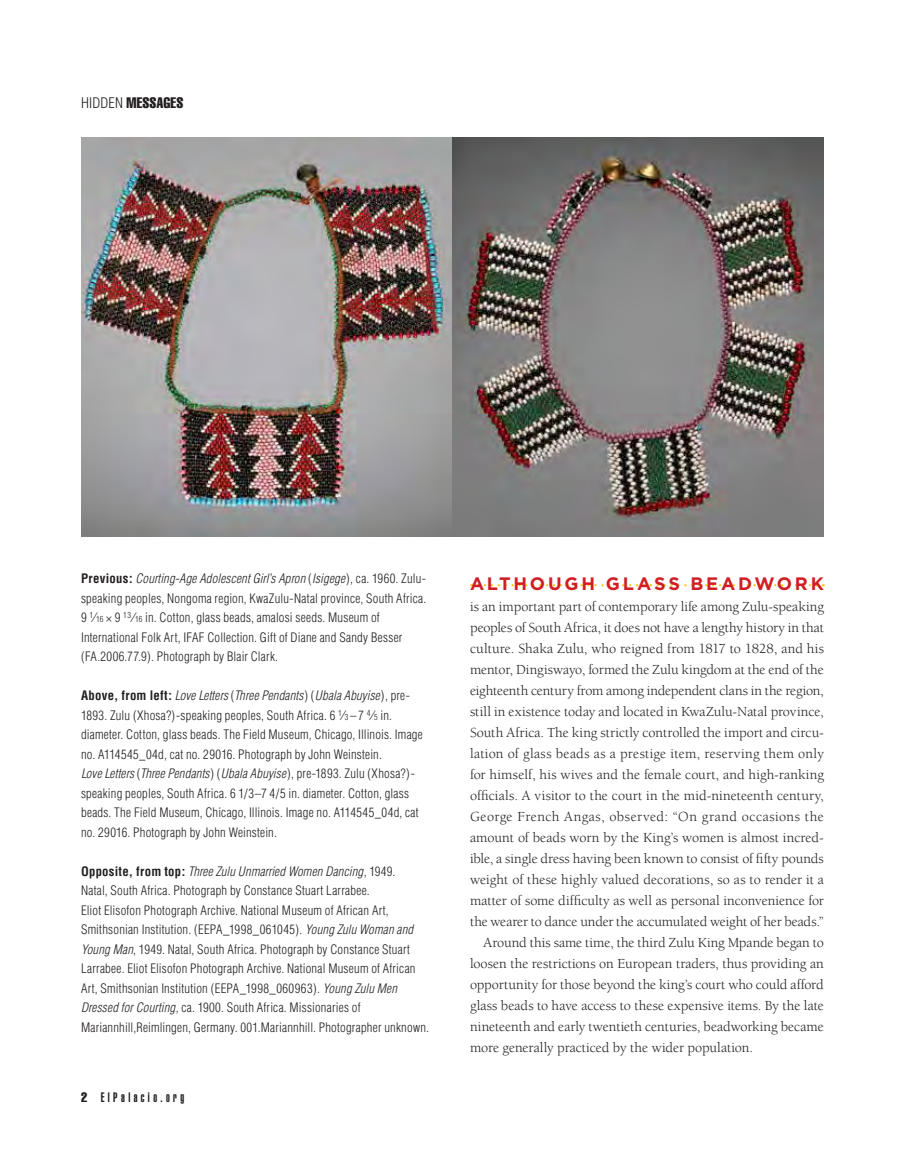
<style>
.page{position:relative;width:905px;height:1175px;background:#fff}
.page>*{position:absolute;margin:0;border:0;box-sizing:border-box;transform-origin:0 0}
.t1{font:700 18px "Gotham";letter-spacing:.155em;color:#cf1f25}
.t2{font:extra-condensed 15px "Helvetica";letter-spacing:.01em;color:#231f20}
.t3{font:14.25px "Berkeley";color:#231f20}
.t4{font:14.25px "Berkeley";letter-spacing:.03em;color:#231f20}
.t5{font:900 extra-condensed 13.5px "Helvetica";letter-spacing:.25em;color:#231f20}
.t6{font:300 condensed 12.75px/19.5px "Helvetica";letter-spacing:.015em;color:#231f20}
.s1{font-weight:300;font-stretch:condensed;font-size:14.25px}
.s2{font-weight:700}
.s3{font-style:italic}
.s4{font-size:8.25px}
.s5{font-weight:400}
</style>
<div class="page">
<svg style="left:478px;top:584px;width:345px;height:2px"></svg>
<img style="left:81px;top:137px;width:743px;height:399px">
<p class="t2" style="left:81px;top:93px;width:104px"><span class="s1">HIDDEN</span> MESSAGES</p>
<p class="t6" style="left:81px;top:568px;width:347px"><span class="s2">Previous:</span> <span class="s3">Courting-Age Adolescent Girl’s Apron</span> (<span class="s3">Isigege</span>), ca. 1960. Zulu&shy;speaking peoples, Nongoma region, KwaZulu-Natal province, South Africa.<br>9 <sup>1</sup>⁄<span class="s4">16</span> × 9 <sup>13</sup> ⁄<span class="s4">16</span> in. Cotton, glass beads, amalosi seeds. Museum of International Folk Art, IFAF Collection. Gift of Diane and Sandy Besser (FA.2006.77.9). Photograph by Blair Clark.</p>
<p class="t6" style="left:81px;top:685px;width:343px"><span class="s2">Above, from left:</span> <span class="s3">Love Letters</span> (<span class="s3">Three Pendants</span>) (<span class="s3">Ubala Abuyise</span>), pre-1893. Zulu (Xhosa?)-speaking peoples, South Africa. 6 <sup>1</sup>⁄<span class="s4">3</span> –7 <sup>4</sup>⁄<span class="s4">5</span> in. diameter. Cotton, glass beads. The Field Museum, Chicago, Illinois. Image no. A114545_04d, cat no. 29016. Photograph by John Weinstein.<br><span class="s3">Love Letters</span> (<span class="s3">Three Pendants</span>) (<span class="s3">Ubala Abuyise</span>), pre-1893. Zulu (Xhosa?)- speaking peoples, South Africa. 6 1/3–7 4/5 in. diameter. Cotton, glass beads. The Field Museum, Chicago, Illinois. Image no. A114545_04d, cat no. 29016. Photograph by John Weinstein.</p>
<p class="t6" style="left:81px;top:861px;width:349px"><span class="s2">Opposite, from top:</span> <span class="s3">Three Zulu Unmarried Women Dancing</span>, 1949.<br>Natal, South Africa. Photograph by Constance Stuart Larrabee.<br>Eliot Elisofon Photograph Archive. National Museum of African Art, Smithsonian Institution. (EEPA_1998_061045). <span class="s3">Young Zulu Woman and Young Man</span>, 1949. Natal, South Africa. Photograph by Constance Stuart Larrabee. Eliot Elisofon Photograph Archive. National Museum of African Art, Smithsonian Institution (EEPA_1998_060963). <span class="s3">Young Zulu Men Dressed for Courting</span>, ca. 1900. South Africa. Missionaries of Mariannhill,Reimlingen, Germany. 001.Mariannhill. Photographer unknown.</p>
<p class="t5" style="left:81px;top:1089px;width:105px"><span class="s5">2</span> ElPalacio.org</p>
<h1 class="t1" style="left:470px;top:571px;width:355px">ALTHOUGH GLASS BEADWORK</h1>
<p class="t3" style="left:470px;top:599px;width:355px">is an important part of contemporary life among Zulu-speaking</p>
<p class="t3" style="left:470px;top:620px;width:355px">peoples of South Africa, it does not have a lengthy history in that</p>
<p class="t3" style="left:470px;top:641px;width:355px">culture. Shaka Zulu, who reigned from 1817 to 1828, and his</p>
<p class="t3" style="left:470px;top:662px;width:355px">mentor, Dingiswayo, formed the Zulu kingdom at the end of the</p>
<p class="t3" style="left:470px;top:683px;width:355px">eighteenth century from among independent clans in the region,</p>
<p class="t3" style="left:470px;top:704px;width:355px">still in existence today and located in KwaZulu-Natal province,</p>
<p class="t3" style="left:470px;top:725px;width:355px">South Africa. The king strictly controlled the import and circu-</p>
<p class="t3" style="left:470px;top:746px;width:355px">lation of glass beads as a prestige item, reserving them only</p>
<p class="t3" style="left:470px;top:767px;width:355px">for himself, his wives and the female court, and high-ranking</p>
<p class="t3" style="left:470px;top:788px;width:355px">officials. A visitor to the court in the mid-nineteenth century,</p>
<p class="t4" style="left:470px;top:809px;width:355px">George French Angas, observed: “On grand occasions the</p>
<p class="t3" style="left:470px;top:830px;width:355px">amount of beads worn by the King’s women is almost incred-</p>
<p class="t3" style="left:470px;top:851px;width:355px">ible, a single dress having been known to consist of fifty pounds</p>
<p class="t3" style="left:470px;top:872px;width:355px">weight of these highly valued decorations, so as to render it a</p>
<p class="t3" style="left:470px;top:893px;width:355px">matter of some difficulty as well as personal inconvenience for</p>
<p class="t3" style="left:470px;top:914px;width:355px">the wearer to dance under the accumulated weight of her beads.”</p>
<p class="t3" style="left:483px;top:935px;width:342px">Around this same time, the third Zulu King Mpande began to</p>
<p class="t3" style="left:470px;top:956px;width:355px">loosen the restrictions on European traders, thus providing an</p>
<p class="t3" style="left:470px;top:977px;width:355px">opportunity for those beyond the king’s court who could afford</p>
<p class="t3" style="left:470px;top:998px;width:355px">glass beads to have access to these expensive items. By the late</p>
<p class="t3" style="left:470px;top:1019px;width:355px">nineteenth and early twentieth centuries, beadworking became</p>
<p class="t3" style="left:470px;top:1040px;width:285px">more generally practiced by the wider population.</p>
</div>
